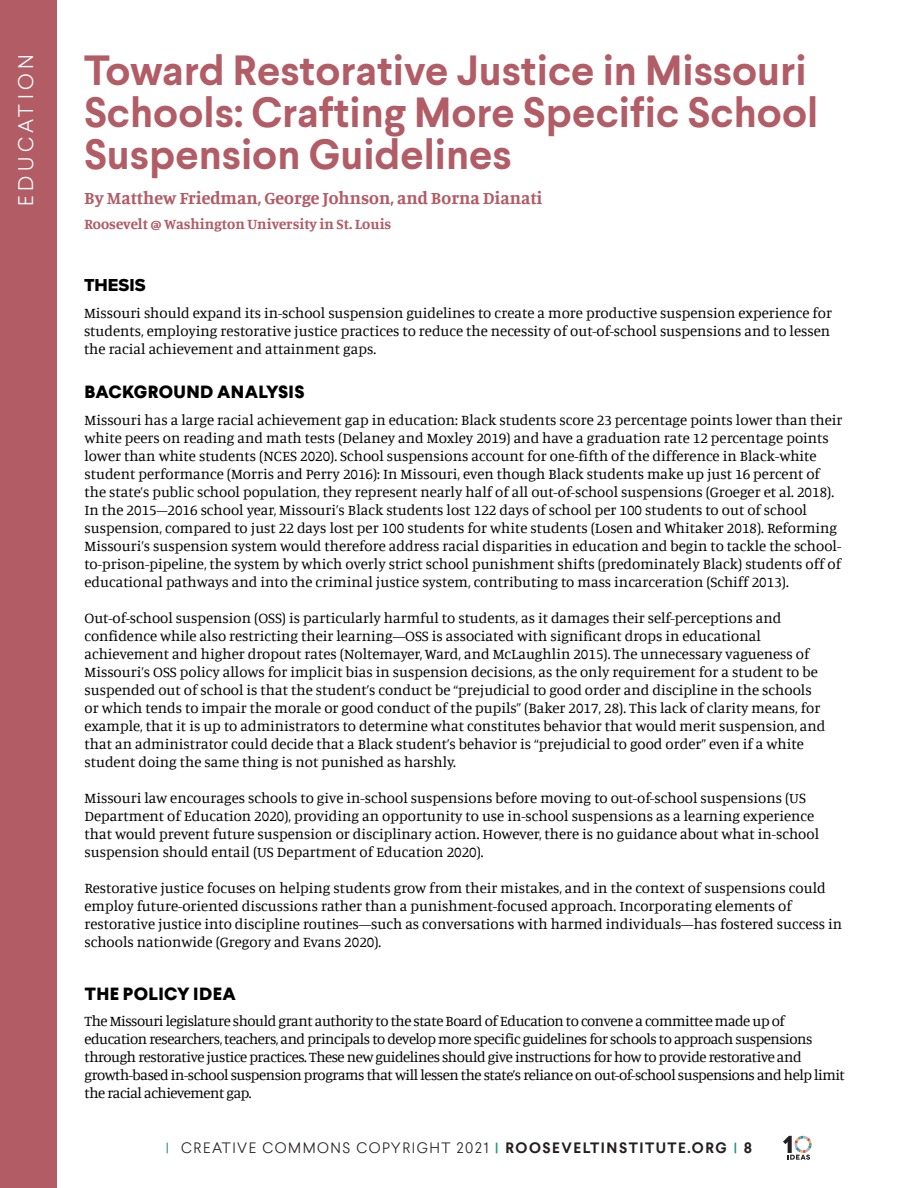
<style>
.page{position:relative;width:918px;height:1188px;background:#fff}
.page>*{position:absolute;margin:0;border:0;box-sizing:border-box;transform-origin:0 0}
.t1{font:700 42px/42px "Larsseit";color:#b25c66}
.t2{font:300 21px "Larsseit";letter-spacing:.22em;color:#fff}
.t3{font:700 18px "Manuale";color:#b25c66}
.t4{font:800 18px "Larsseit";letter-spacing:.02em;color:#000}
.t5{font:18px "Proxima Nova Extrabld";color:#000}
.t6{font:15px/18px "Manuale";color:#000}
.t7{font:15px/18px "Manuale";letter-spacing:-.03em;color:#000}
.t8{font:300 15px "Larsseit";letter-spacing:.1em;color:#241f21}
.t9{font:700 15px "Manuale";color:#b25c66}
.s1{font-family:"Proxima Nova";font-weight:600;color:#229082}
.s2{font-family:"Proxima Nova Extrabld";font-weight:400;color:#229082}
.s3{font-weight:700}
</style>
<div class="page">
<div style="left:0;top:0;width:56px;height:1188px;background:#b25c66"></div>
<svg style="left:783px;top:1136px;width:29px;height:24px"></svg>
<h2 class="t2" style="left:13px;top:206px;width:154px;rotate:-90deg">EDUCATION</h2>
<h1 class="t1" style="left:84px;top:49px;width:736px">Toward Restorative Justice in Missouri<br>Schools: Crafting More Specific School<br>Suspension Guidelines</h1>
<p class="t3" style="left:84px;top:187px;width:460px">By Matthew Friedman, George Johnson, and Borna Dianati</p>
<p class="t9" style="left:84px;top:214px;width:309px">Roosevelt @ Washington University in St. Louis</p>
<p class="t5" style="left:84px;top:271px;width:63px">THESIS</p>
<p class="t6" style="left:84px;top:304px;width:750px">Missouri should expand its in-school suspension guidelines to create a more productive suspension experience for students, employing restorative justice practices to reduce the necessity of out-of-school suspensions and to lessen the racial achievement and attainment gaps.</p>
<p class="t4" style="left:85px;top:380px;width:221px">BACKGROUND ANALYSIS</p>
<p class="t6" style="left:84px;top:411px;width:759px">Missouri has a large racial achievement gap in education: Black students score 23 percentage points lower than their white peers on reading and math tests (Delaney and Moxley 2019) and have a graduation rate 12 percentage points lower than white students (NCES 2020). School suspensions account for one-fifth of the difference in Black-white student performance (Morris and Perry 2016): In Missouri, even though Black students make up just 16 percent of the state’s public school population, they represent nearly half of all out-of-school suspensions (Groeger et al. 2018).<br>In the 2015–2016 school year, Missouri’s Black students lost 122 days of school per 100 students to out of school suspension, compared to just 22 days lost per 100 students for white students (Losen and Whitaker 2018). Reforming Missouri’s suspension system would therefore address racial disparities in education and begin to tackle the school&shy;to-prison-pipeline, the system by which overly strict school punishment shifts (predominately Black) students off of educational pathways and into the criminal justice system, contributing to mass incarceration (Schiff 2013).</p>
<p class="t6" style="left:84px;top:609px;width:743px">Out-of-school suspension (OSS) is particularly harmful to students, as it damages their self-perceptions and confidence while also restricting their learning—OSS is associated with significant drops in educational achievement and higher dropout rates (Noltemayer, Ward, and McLaughlin 2015). The unnecessary vagueness of Missouri’s OSS policy allows for implicit bias in suspension decisions, as the only requirement for a student to be suspended out of school is that the student’s conduct be “prejudicial to good order and discipline in the schools or which tends to impair the morale or good conduct of the pupils” (Baker 2017, 28). This lack of clarity means, for example, that it is up to administrators to determine what constitutes behavior that would merit suspension, and that an administrator could decide that a Black student’s behavior is “prejudicial to good order” even if a white student doing the same thing is not punished as harshly.</p>
<p class="t6" style="left:84px;top:789px;width:736px">Missouri law encourages schools to give in-school suspensions before moving to out-of-school suspensions (US Department of Education 2020), providing an opportunity to use in-school suspensions as a learning experience that would prevent future suspension or disciplinary action. However, there is no guidance about what in-school suspension should entail (US Department of Education 2020).</p>
<p class="t6" style="left:84px;top:879px;width:759px">Restorative justice focuses on helping students grow from their mistakes, and in the context of suspensions could employ future-oriented discussions rather than a punishment-focused approach. Incorporating elements of restorative justice into discipline routines—such as conversations with harmed individuals—has fostered success in schools nationwide (Gregory and Evans 2020).</p>
<p class="t4" style="left:85px;top:982px;width:153px">THE POLICY IDEA</p>
<p class="t7" style="left:84px;top:1011px;width:762px">The Missouri legislature should grant authority to the state Board of Education to convene a committee made up of education researchers, teachers, and principals to develop more specific guidelines for schools to approach suspensions through restorative justice practices. These new guidelines should give instructions for how to provide restorative and growth-based in-school suspension programs that will lessen the state’s reliance on out-of-school suspensions and help limit the racial achievement gap.</p>
<p class="t8" style="left:166px;top:1138px;width:588px"><span class="s1">|</span> CREATIVE COMMONS COPYRIGHT 2021 <span class="s2">|</span> <span class="s3">ROOSEVELTINSTITUTE.ORG</span> <span class="s2">|</span> <span class="s3">8</span></p>
</div>
